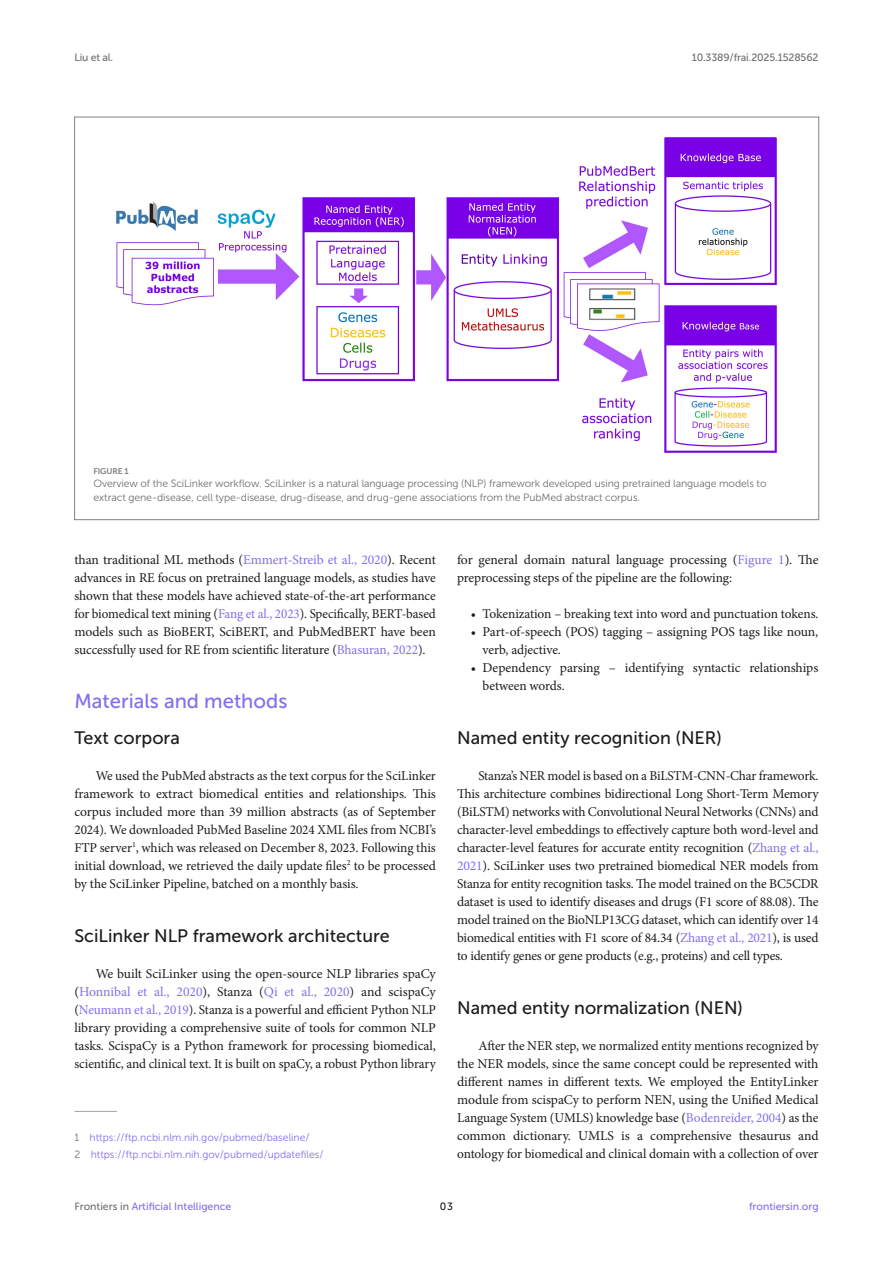
<style>
.page{position:relative;width:893px;height:1263px;background:#fff}
.page>*{position:absolute;margin:0;border:0;box-sizing:border-box;transform-origin:0 0}
.HEAD_1{font:20.25px "Museo Sans 500";color:#856df0}
.HEAD_2{font:18px "Museo Sans 500";color:#1b1c1b}
.TEXT{font:18px "Museo Sans 500";color:#1b1c1b}
.HEAD_2_after_HEAD_1{font:18px "Museo Sans 500";color:#1b1c1b}
.TEXT-2{font:13.5px/18px "Minion Pro";letter-spacing:-.005em;color:#1b1c1b;text-align:justify}
.BL_MID{font:13.5px/18px "Minion Pro";letter-spacing:-.005em;color:#1b1c1b}
.BL_ABW{font:13.5px "Minion Pro";letter-spacing:-.01em;color:#1b1c1b}
.FIG_LEG{font:10.5px/13.5px "Museo Sans 300";letter-spacing:-.01em;color:#706f70}
.FOOTNOTE{font:10.5px "Museo Sans 300";color:#856df0}
.t1{font:10.5px "Museo Sans 500";color:#856df0}
.t2{font:10.5px "Museo Sans 500";letter-spacing:-.015em;color:#706f70}
.t3{font:10.5px "Museo Sans 500";color:#1b1c1b}
.FIG_HD{font:8.25px "Museo Sans 700";letter-spacing:-.01em;color:#7e7f7f}
.s1{color:#856df0}
.s2{color:#706f70}
</style>
<div class="page">
<hr style="left:74px;top:1111px;width:43px;height:1px;background:#a2a3a3">
<img style="left:116px;top:137px;width:661px;height:316px">
<p class="t2" style="left:74px;top:51px;width:40px">Liu et al.</p>
<p class="t2" style="left:692px;top:51px;width:128px">10.3389/frai.2025.1528562</p>
<p class="FIG_HD" style="left:94px;top:466px;width:37px">FIGURE 1</p>
<p class="FIG_LEG" style="left:94px;top:477px;width:674px">Overview of the SciLinker workflow. SciLinker is a natural language processing (NLP) framework developed using pretrained language models to extract gene-disease, cell type-disease, drug-disease, and drug-gene associations from the PubMed abstract corpus.</p>
<p class="TEXT-2" style="left:74px;top:551px;width:363px">than traditional ML methods (<span class="s1">Emmert-Streib et al., 2020</span>). Recent advances in RE focus on pretrained language models, as studies have shown that these models have achieved state-of-the-art performance for biomedical text mining (<span class="s1">Fang et al., 2023</span>). Specifically, BERT-based models such as BioBERT, SciBERT, and PubMedBERT have been successfully used for RE from scientific literature (<span class="s1">Bhasuran, 2022</span>).</p>
<p class="HEAD_1" style="left:74px;top:690px;width:214px">Materials and methods</p>
<p class="HEAD_2_after_HEAD_1" style="left:74px;top:728px;width:107px">Text corpora</p>
<p class="TEXT-2" style="left:74px;top:767px;width:363px;text-indent:21px">We used the PubMed abstracts as the text corpus for the SciLinker framework to extract biomedical entities and relationships. This corpus included more than 39 million abstracts (as of September 2024). We downloaded PubMed Baseline 2024 XML files from NCBI’s FTP server<sup>1</sup>, which was released on December 8, 2023. Following this initial download, we retrieved the daily update files<sup>2</sup> to be processed by the SciLinker Pipeline, batched on a monthly basis.</p>
<p class="TEXT" style="left:74px;top:926px;width:317px">SciLinker NLP framework architecture</p>
<p class="TEXT-2" style="left:74px;top:965px;width:363px;text-align:right">We built SciLinker using the open-source NLP libraries spaCy (<span class="s1">Honnibal et al., 2020</span>), Stanza (<span class="s1">Qi et al., 2020</span>) and scispaCy</p>
<p class="TEXT-2" style="left:74px;top:1001px;width:363px">(<span class="s1">Neumann et al., 2019</span>). Stanza is a powerful and efficient Python NLP library providing a comprehensive suite of tools for common NLP tasks. ScispaCy is a Python framework for processing biomedical, scientific, and clinical text. It is built on spaCy, a robust Python library</p>
<p class="FOOTNOTE" style="left:74px;top:1132px;width:237px"><span class="s2">1</span> https://ftp.ncbi.nlm.nih.gov/pubmed/baseline/</p>
<p class="FOOTNOTE" style="left:74px;top:1149px;width:251px"><span class="s2">2</span> https://ftp.ncbi.nlm.nih.gov/pubmed/updatefiles/</p>
<p class="TEXT-2" style="left:457px;top:551px;width:363px">for general domain natural language processing (<span class="s1">Figure 1</span>). The preprocessing steps of the pipeline are the following:</p>
<p class="BL_ABW" style="left:471px;top:605px;width:349px">• Tokenization – breaking text into word and punctuation tokens.</p>
<p class="BL_MID" style="left:483px;top:623px;width:337px;text-indent:-12px">• Part-of-speech (POS) tagging – assigning POS tags like noun, verb, adjective.</p>
<p class="BL_MID" style="left:483px;top:659px;width:337px;text-indent:-12px">• Dependency parsing – identifying syntactic relationships between words.</p>
<p class="HEAD_2" style="left:457px;top:728px;width:266px">Named entity recognition (NER)</p>
<p class="TEXT-2" style="left:457px;top:767px;width:363px;text-indent:21px">Stanza’s NER model is based on a BiLSTM-CNN-Char framework.<br>This architecture combines bidirectional Long Short-Term Memory (BiLSTM) networks with Convolutional Neural Networks (CNNs) and character-level embeddings to effectively capture both word-level and character-level features for accurate entity recognition (<span class="s1">Zhang et al., 2021</span>). SciLinker uses two pretrained biomedical NER models from Stanza for entity recognition tasks. The model trained on the BC5CDR dataset is used to identify diseases and drugs (F1 score of 88.08). The model trained on the BioNLP13CG dataset, which can identify over 14 biomedical entities with F1 score of 84.34 (<span class="s1">Zhang et al., 2021</span>), is used to identify genes or gene products (e.g., proteins) and cell types.</p>
<p class="HEAD_2" style="left:457px;top:998px;width:287px">Named entity normalization (NEN)</p>
<p class="TEXT-2" style="left:457px;top:1037px;width:363px;text-indent:21px">After the NER step, we normalized entity mentions recognized by the NER models, since the same concept could be represented with different names in different texts. We employed the EntityLinker module from scispaCy to perform NEN, using the Unified Medical Language System (UMLS) knowledge base (<span class="s1">Bodenreider, 2004</span>) as the common dictionary. UMLS is a comprehensive thesaurus and ontology for biomedical and clinical domain with a collection of over</p>
<p class="t1" style="left:74px;top:1200px;width:158px"><span class="s2">Frontiers in</span> Artificial Intelligence</p>
<p class="t3" style="left:440px;top:1200px;width:15px">03</p>
<p class="t1" style="left:749px;top:1200px;width:71px">frontiersin.org</p>
</div>
